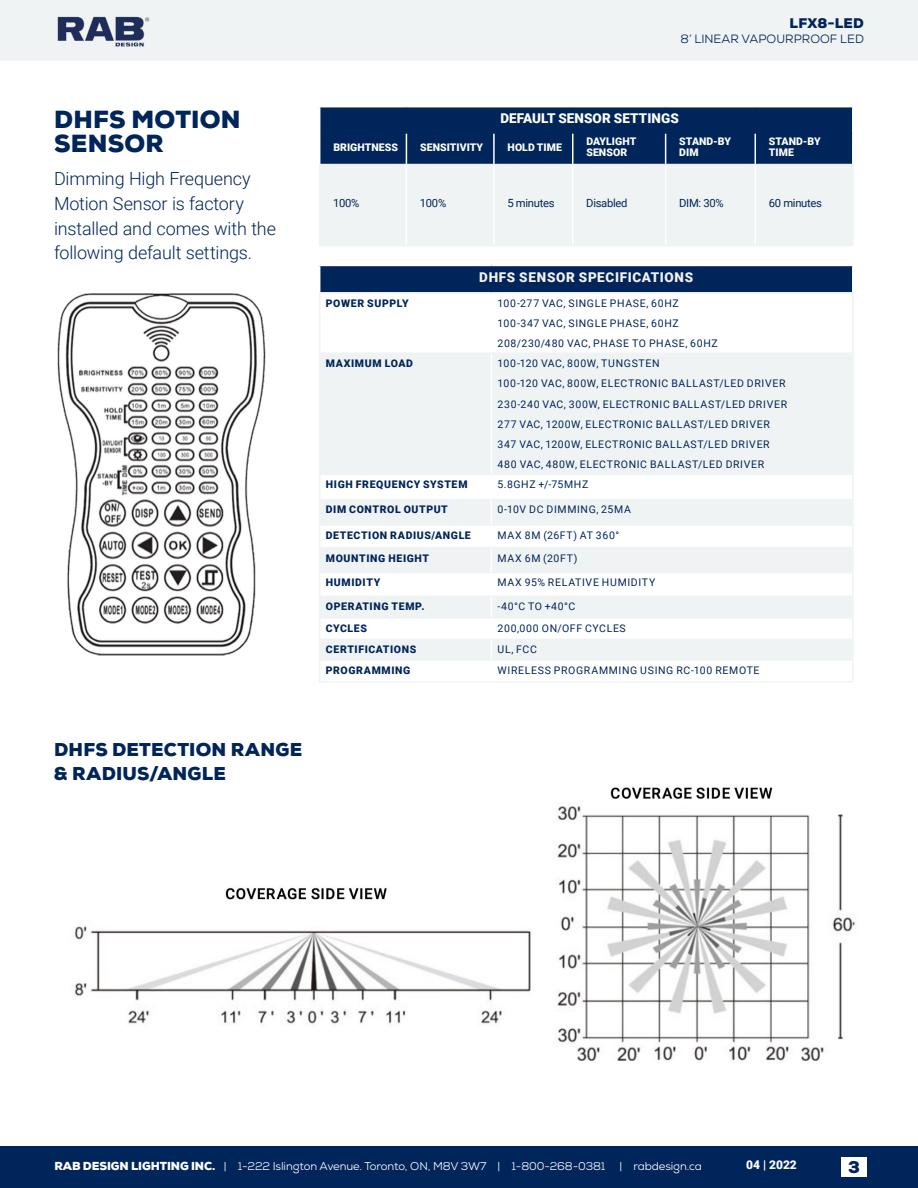
<style>
.page{position:relative;width:918px;height:1188px;background:#fff}
.page>*{position:absolute;margin:0;border:0;box-sizing:border-box;transform-origin:0 0}
.t1{font:900 24px/24.3px "Nexa";letter-spacing:.01em;color:#00255a}
.t2{font:300 18px/24.8px "Roboto";letter-spacing:-.01em;color:#00255a}
.t3{font:900 18px/24.3px "Nexa";letter-spacing:.01em;color:#00255a}
.t4{font:900 16.5px "Nexa";color:#00255a}
.t5{font:900 13.5px "Roboto";letter-spacing:.05em;color:#f5f1ed}
.t6{font:900 13.5px "Roboto";letter-spacing:.005em;color:#fff}
.t7{font:900 13.5px "Nexa";letter-spacing:.015em;color:#00255a}
.t8{font:12px "Nexa";color:#00255a}
.t9{font:900 12px "Roboto";color:#fff}
.t10{font:11.25px "Nexa";letter-spacing:-.01em;color:#fff}
.t11{font:11.25px "Roboto";letter-spacing:-.025em;color:#00255a}
.t12{font:10.5px/20.2px "Roboto";letter-spacing:.06em;color:#00255a}
.t13{font:900 10.5px "Roboto";letter-spacing:.06em;color:#00255a}
.t14{font:900 10.5px/11.2px "Roboto";letter-spacing:.005em;color:#fff}
.s1{font-weight:900}
</style>
<div class="page">
<div style="left:0;top:1147px;width:918px;height:41px;background:#00255a"></div>
<div style="left:0;top:0;width:918px;height:60px;background:#f0f3f4"></div>
<img style="left:57px;top:17px;width:93px;height:30px">
<div style="left:841px;top:1158px;width:26px;height:19px;background:#fff"></div>
<div style="left:320px;top:164px;width:532px;height:81px;background:#f0f3f4"></div>
<hr style="left:319px;top:164px;width:1px;height:81px;background:#f0f3f4">
<hr style="left:852px;top:164px;width:2px;height:81px;background:#f0f3f4">
<hr style="left:319px;top:245px;width:87px;height:1px;background:#f0f3f4">
<hr style="left:406px;top:245px;width:88px;height:1px;background:#f0f3f4">
<hr style="left:494px;top:245px;width:79px;height:1px;background:#f0f3f4">
<hr style="left:573px;top:245px;width:93px;height:1px;background:#f0f3f4">
<hr style="left:666px;top:245px;width:89px;height:1px;background:#f0f3f4">
<hr style="left:755px;top:245px;width:99px;height:1px;background:#f0f3f4">
<hr style="left:406px;top:164px;width:1px;height:81px;background:#fff">
<hr style="left:493px;top:164px;width:2px;height:81px;background:#fff">
<hr style="left:572px;top:164px;width:2px;height:81px;background:#fff">
<hr style="left:665px;top:164px;width:1px;height:81px;background:#fff">
<hr style="left:755px;top:164px;width:1px;height:81px;background:#fff">
<div style="left:319px;top:107px;width:534px;height:57px;background:#00255a"></div>
<hr style="left:406px;top:134px;width:1px;height:30px;background:#fff">
<hr style="left:493px;top:134px;width:2px;height:30px;background:#fff">
<hr style="left:572px;top:134px;width:2px;height:30px;background:#fff">
<hr style="left:665px;top:134px;width:1px;height:30px;background:#fff">
<hr style="left:755px;top:134px;width:1px;height:30px;background:#fff">
<div style="left:320px;top:265px;width:533px;height:28px;background:#00255a"></div>
<svg style="left:320px;top:354px;width:532px;height:305px;fill:#f0f3f4"></svg>
<hr style="left:319px;top:292px;width:172px;height:2px;background:#f0f3f4">
<hr style="left:491px;top:292px;width:363px;height:2px;background:#f0f3f4">
<hr style="left:320px;top:352px;width:171px;height:2px;background:#f0f3f4">
<hr style="left:491px;top:352px;width:361px;height:2px;background:#f0f3f4">
<hr style="left:320px;top:474px;width:171px;height:1px;background:#f0f3f4">
<hr style="left:491px;top:474px;width:361px;height:1px;background:#f0f3f4">
<hr style="left:320px;top:499px;width:171px;height:1px;background:#f0f3f4">
<hr style="left:491px;top:499px;width:361px;height:1px;background:#f0f3f4">
<hr style="left:320px;top:524px;width:171px;height:2px;background:#f0f3f4">
<hr style="left:491px;top:524px;width:361px;height:2px;background:#f0f3f4">
<hr style="left:320px;top:547px;width:171px;height:1px;background:#f0f3f4">
<hr style="left:491px;top:547px;width:361px;height:1px;background:#f0f3f4">
<hr style="left:320px;top:572px;width:171px;height:1px;background:#f0f3f4">
<hr style="left:491px;top:572px;width:361px;height:1px;background:#f0f3f4">
<hr style="left:320px;top:596px;width:171px;height:1px;background:#f0f3f4">
<hr style="left:491px;top:596px;width:361px;height:1px;background:#f0f3f4">
<hr style="left:320px;top:617px;width:171px;height:2px;background:#f0f3f4">
<hr style="left:491px;top:617px;width:361px;height:2px;background:#f0f3f4">
<hr style="left:320px;top:639px;width:171px;height:1px;background:#f0f3f4">
<hr style="left:491px;top:639px;width:361px;height:1px;background:#f0f3f4">
<hr style="left:320px;top:659px;width:171px;height:2px;background:#f0f3f4">
<hr style="left:491px;top:659px;width:361px;height:2px;background:#f0f3f4">
<hr style="left:319px;top:294px;width:1px;height:59px;background:#f0f3f4">
<hr style="left:852px;top:294px;width:2px;height:59px;background:#f0f3f4">
<hr style="left:319px;top:353px;width:1px;height:121px;background:#f0f3f4">
<hr style="left:852px;top:353px;width:2px;height:121px;background:#f0f3f4">
<hr style="left:852px;top:474px;width:2px;height:26px;background:#f0f3f4">
<hr style="left:852px;top:500px;width:2px;height:25px;background:#f0f3f4">
<hr style="left:852px;top:525px;width:2px;height:23px;background:#f0f3f4">
<hr style="left:852px;top:548px;width:2px;height:25px;background:#f0f3f4">
<hr style="left:852px;top:573px;width:2px;height:23px;background:#f0f3f4">
<hr style="left:852px;top:596px;width:2px;height:22px;background:#f0f3f4">
<hr style="left:852px;top:618px;width:2px;height:21px;background:#f0f3f4">
<hr style="left:852px;top:639px;width:2px;height:21px;background:#f0f3f4">
<svg style="left:319px;top:474px;width:1px;height:207px"></svg>
<hr style="left:852px;top:660px;width:2px;height:21px;background:#f0f3f4">
<hr style="left:319px;top:681px;width:172px;height:2px;background:#f0f3f4">
<hr style="left:491px;top:681px;width:363px;height:2px;background:#f0f3f4">
<hr style="left:491px;top:354px;width:1px;height:120px;background:#fff">
<svg style="left:491px;top:475px;width:1px;height:184px"></svg>
<hr style="left:852px;top:266px;width:2px;height:26px;background:#fff">
<hr style="left:319px;top:265px;width:172px;height:1px;background:#fff">
<hr style="left:491px;top:265px;width:363px;height:1px;background:#fff">
<img style="left:75px;top:787px;width:780px;height:274px">
<img style="left:57px;top:293px;width:209px;height:363px">
<h1 class="t1" style="left:54px;top:107px;width:188px">DHFS MOTION<br>SENSOR</h1>
<h2 class="t2" style="left:54px;top:166px;width:224px">Dimming High Frequency<br>Motion Sensor is factory installed and comes with the following default settings.</h2>
<p class="t7" style="left:790px;top:14px;width:76px">LFX8-LED</p>
<p class="t8" style="left:681px;top:31px;width:185px">8’ LINEAR VAPOURPROOF LED</p>
<p class="t6" style="left:500px;top:109px;width:180px">DEFAULT SENSOR SETTINGS</p>
<p class="t14" style="left:333px;top:141px;width:66px">BRIGHTNESS</p>
<p class="t14" style="left:420px;top:141px;width:64px">SENSITIVITY</p>
<p class="t14" style="left:508px;top:141px;width:56px">HOLD TIME</p>
<p class="t14" style="left:586px;top:135px;width:51px">DAYLIGHT<br>SENSOR</p>
<p class="t14" style="left:679px;top:135px;width:53px">STAND-BY<br>DIM</p>
<p class="t14" style="left:769px;top:135px;width:53px">STAND-BY<br>TIME</p>
<p class="t11" style="left:333px;top:195px;width:28px">100%</p>
<p class="t11" style="left:420px;top:195px;width:28px">100%</p>
<p class="t11" style="left:507px;top:195px;width:49px">5 minutes</p>
<p class="t11" style="left:586px;top:195px;width:43px">Disabled</p>
<p class="t11" style="left:679px;top:195px;width:46px">DIM: 30%</p>
<p class="t11" style="left:769px;top:195px;width:55px">60 minutes</p>
<p class="t5" style="left:479px;top:267px;width:215px">DHFS SENSOR SPECIFICATIONS</p>
<p class="t13" style="left:326px;top:296px;width:84px">POWER SUPPLY</p>
<p class="t12" style="left:498px;top:292px;width:222px">100-277 VAC, SINGLE PHASE, 60HZ<br>100-347 VAC, SINGLE PHASE, 60HZ<br>208/230/480 VAC, PHASE TO PHASE, 60HZ</p>
<p class="t13" style="left:326px;top:356px;width:89px">MAXIMUM LOAD</p>
<p class="t12" style="left:498px;top:353px;width:291px">100-120 VAC, 800W, TUNGSTEN<br>100-120 VAC, 800W, ELECTRONIC BALLAST/LED DRIVER 230-240 VAC, 300W, ELECTRONIC BALLAST/LED DRIVER 277 VAC, 1200W, ELECTRONIC BALLAST/LED DRIVER 347 VAC, 1200W, ELECTRONIC BALLAST/LED DRIVER 480 VAC, 480W, ELECTRONIC BALLAST/LED DRIVER</p>
<p class="t13" style="left:326px;top:477px;width:143px">HIGH FREQUENCY SYSTEM</p>
<p class="t12" style="left:498px;top:474px;width:92px">5.8GHZ +/-75MHZ</p>
<p class="t13" style="left:326px;top:502px;width:123px">DIM CONTROL OUTPUT</p>
<p class="t12" style="left:498px;top:499px;width:135px">0-10V DC DIMMING, 25MA</p>
<p class="t13" style="left:326px;top:528px;width:146px">DETECTION RADIUS/ANGLE</p>
<p class="t12" style="left:498px;top:525px;width:123px">MAX 8M (26FT) AT 360°</p>
<p class="t13" style="left:326px;top:550px;width:105px">MOUNTING HEIGHT</p>
<p class="t12" style="left:498px;top:547px;width:81px">MAX 6M (20FT)</p>
<p class="t13" style="left:326px;top:575px;width:56px">HUMIDITY</p>
<p class="t12" style="left:498px;top:572px;width:159px">MAX 95% RELATIVE HUMIDITY</p>
<p class="t13" style="left:326px;top:599px;width:100px">OPERATING TEMP.</p>
<p class="t12" style="left:497px;top:596px;width:80px">-40°C TO +40°C</p>
<p class="t13" style="left:326px;top:621px;width:43px">CYCLES</p>
<p class="t12" style="left:498px;top:617px;width:130px">200,000 ON/OFF CYCLES</p>
<p class="t13" style="left:326px;top:642px;width:92px">CERTIFICATIONS</p>
<p class="t12" style="left:498px;top:639px;width:41px">UL, FCC</p>
<p class="t13" style="left:326px;top:663px;width:86px">PROGRAMMING</p>
<p class="t12" style="left:498px;top:660px;width:263px">WIRELESS PROGRAMMING USING RC-100 REMOTE</p>
<h2 class="t3" style="left:54px;top:738px;width:250px">DHFS DETECTION RANGE &amp; RADIUS/ANGLE</h2>
<p class="t10" style="left:54px;top:1159px;width:649px"><span class="s1">RAB DESIGN LIGHTING INC.</span> | 1-222 Islington Avenue. Toronto, ON, M8V 3W7 | 1-800-268-0381 | rabdesign.ca</p>
<p class="t9" style="left:746px;top:1156px;width:52px">04 | 2022</p>
<h3 class="t4" style="left:848px;top:1156px;width:13px">3</h3>
</div>
